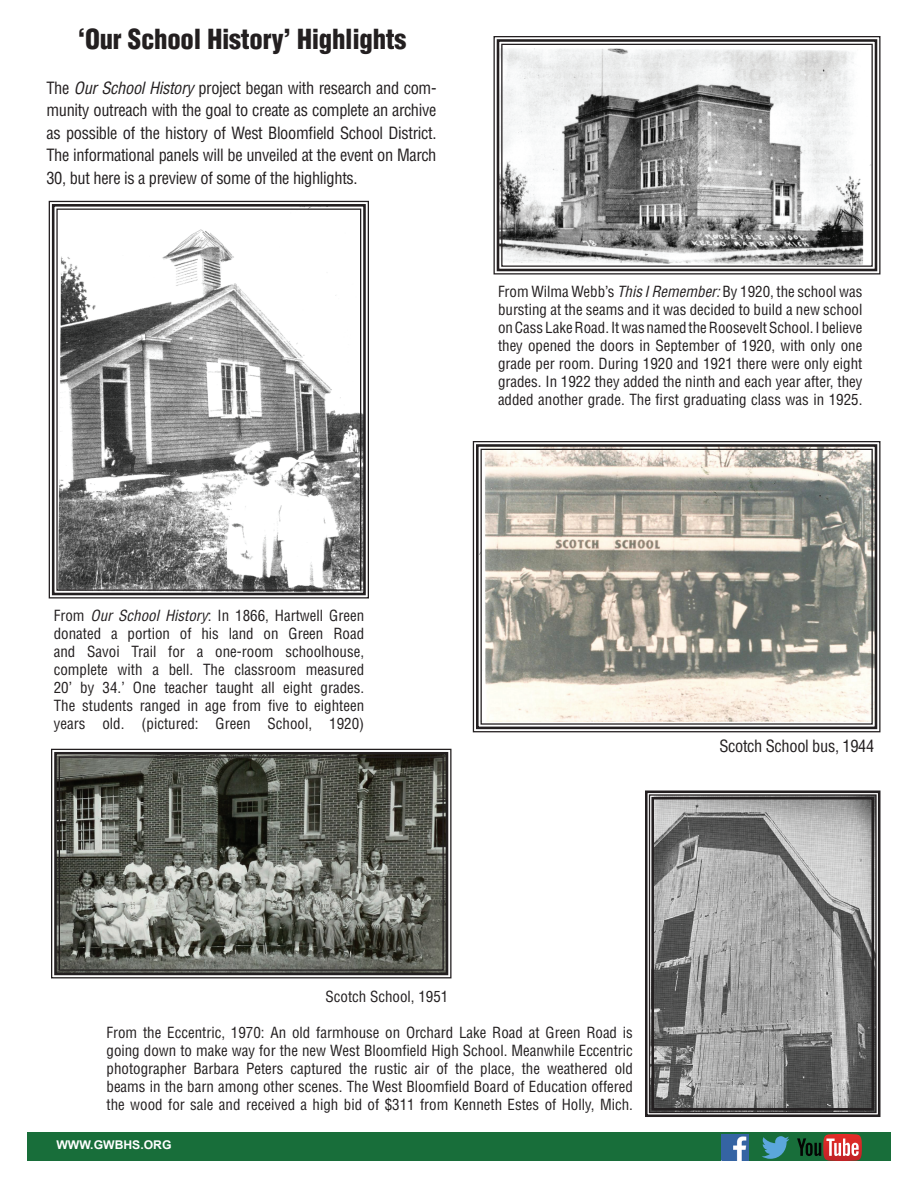
<style>
.page{position:relative;width:918px;height:1188px;background:#fff}
.page>*{position:absolute;margin:0;border:0;box-sizing:border-box;transform-origin:0 0}
.t1{font:900 condensed 27px "Helvetica";letter-spacing:-.01em;color:#231f20}
.t2{font:condensed 16.5px/22.5px "Helvetica";letter-spacing:-.02em;color:#231f20;text-align:justify}
.t3{font:condensed 15px/18px "Helvetica";color:#231f20;text-align:justify}
.t4{font:700 12px "Arial";color:#fff}
.s1{font-style:italic}
</style>
<div class="page">
<div style="left:27px;top:1132px;width:864px;height:29px;background:#186e3a"></div>
<svg style="left:48px;top:200px;width:321px;height:399px"></svg>
<div style="left:52px;top:204px;width:314px;height:391px;border:3px solid #231f20"></div>
<div style="left:56px;top:209px;width:305px;height:382px;border:1px solid #231f20"></div>
<svg style="left:472px;top:441px;width:409px;height:292px;background:#b1aea5"></svg>
<div style="left:476px;top:444px;width:401px;height:285px;border:3px solid #231f20"></div>
<div style="left:481px;top:449px;width:392px;height:276px;border:1px solid #231f20"></div>
<svg style="left:493px;top:36px;width:388px;height:239px"></svg>
<div style="left:497px;top:39px;width:380px;height:232px;border:3px solid #231f20"></div>
<div style="left:501px;top:44px;width:372px;height:223px;border:1px solid #231f20"></div>
<svg style="left:645px;top:790px;width:236px;height:327px;background:#939393"></svg>
<div style="left:649px;top:794px;width:228px;height:319px;border:1px solid #231f20"></div>
<div style="left:651px;top:797px;width:223px;height:314px;border:3px solid #231f20"></div>
<svg style="left:51px;top:748px;width:401px;height:231px;background:#6c6f67"></svg>
<div style="left:54px;top:752px;width:394px;height:223px;border:3px solid #231f20"></div>
<div style="left:59px;top:756px;width:385px;height:215px;border:1px solid #231f20"></div>
<img style="left:722px;top:1134px;width:26px;height:27px">
<svg style="left:762px;top:1136px;width:27px;height:23px"></svg>
<svg style="left:797px;top:1134px;width:65px;height:27px"></svg>
<h1 class="t1" style="left:78px;top:22px;width:330px">‘Our School History’ Highlights</h1>
<p class="t2" style="left:46px;top:76px;width:392px">The <span class="s1">Our School History</span> project began with research and com&shy;munity outreach with the goal to create as complete an archive as possible of the history of West Bloomfield School District.<br>The informational panels will be unveiled at the event on March 30, but here is a preview of some of the highlights.</p>
<p class="t3" style="left:498px;top:282px;width:366px">From Wilma Webb’s <span class="s1">This I Remember:</span> By 1920, the school was bursting at the seams and it was decided to build a new school on Cass Lake Road. It was named the Roosevelt School. I believe they opened the doors in September of 1920, with only one grade per room. During 1920 and 1921 there were only eight grades. In 1922 they added the ninth and each year after, they added another grade. The first graduating class was in 1925.</p>
<p class="t3" style="left:54px;top:606px;width:312px">From <span class="s1">Our School History</span>: In 1866, Hartwell Green donated a portion of his land on Green Road and Savoi Trail for a one-room schoolhouse, complete with a bell. The classroom measured 20’ by 34.’ One teacher taught all eight grades.<br>The students ranged in age from five to eighteen years old. (pictured: Green School, 1920)</p>
<p class="t2" style="left:719px;top:734px;width:156px">Scotch School bus, 1944</p>
<p class="t3" style="left:326px;top:988px;width:124px">Scotch School, 1951</p>
<p class="t3" style="left:106px;top:1023px;width:528px">From the Eccentric, 1970: An old farmhouse on Orchard Lake Road at Green Road is going down to make way for the new West Bloomfield High School. Meanwhile Eccentric photographer Barbara Peters captured the rustic air of the place, the weathered old beams in the barn among other scenes. The West Bloomfield Board of Education offered the wood for sale and received a high bid of $311 from Kenneth Estes of Holly, Mich.</p>
<p class="t4" style="left:56px;top:1137px;width:117px">WWW.GWBHS.ORG</p>
</div>
